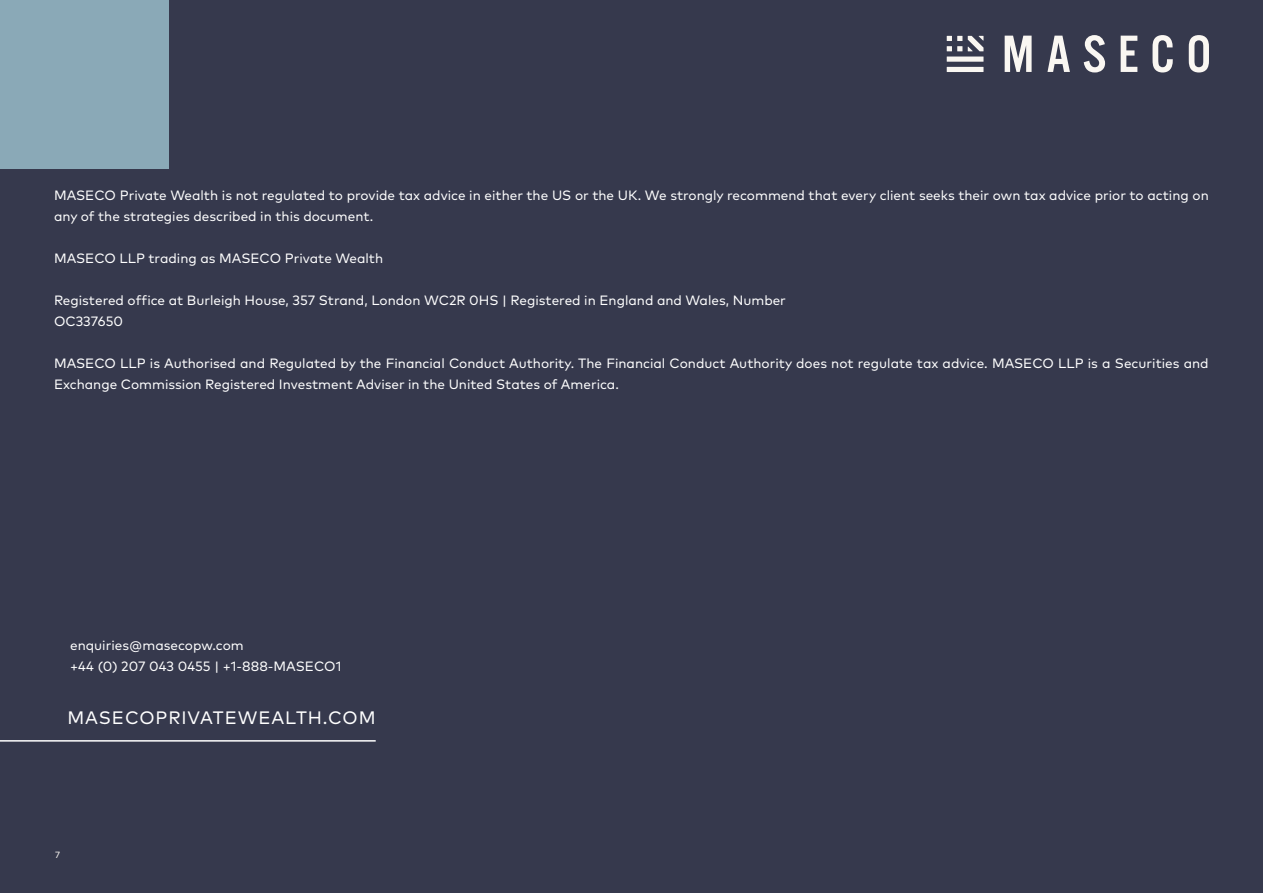
<style>
.page{position:relative;width:1263px;height:893px;background:#36394d}
.page>*{position:absolute;margin:0;border:0;box-sizing:border-box;transform-origin:0 0}
.t1{font:18px "Mark Pro";letter-spacing:.05em;color:#fff}
.t2{font:13.5px/21px "Mark Pro";color:#fff}
.t3{font:9px "Mark Pro";color:#faf7f2}
</style>
<div class="page">
<svg style="left:947px;top:36px;width:15px;height:15px"></svg>
<svg style="left:968px;top:36px;width:15px;height:15px"></svg>
<div style="left:947px;top:57px;width:36px;height:5px;background:#faf7f2"></div>
<div style="left:947px;top:67px;width:36px;height:5px;background:#faf7f2"></div>
<svg style="left:1121px;top:36px;width:16px;height:36px"></svg>
<svg style="left:1152px;top:35px;width:21px;height:37px"></svg>
<svg style="left:1189px;top:35px;width:20px;height:37px"></svg>
<svg style="left:1047px;top:36px;width:23px;height:36px"></svg>
<svg style="left:1005px;top:36px;width:26px;height:36px"></svg>
<svg style="left:1084px;top:35px;width:21px;height:37px"></svg>
<div style="left:0;top:0;width:169px;height:169px;background:#8aa9b7"></div>
<hr style="left:0;top:740px;width:376px;height:2px;background:#fff">
<p class="t2" style="left:54px;top:184px;width:1156px">MASECO Private Wealth is not regulated to provide tax advice in either the US or the UK. We strongly recommend that every client seeks their own tax advice prior to acting on any of the strategies described in this document.</p>
<p class="t2" style="left:54px;top:247px;width:331px">MASECO LLP trading as MASECO Private Wealth</p>
<p class="t2" style="left:54px;top:289px;width:733px">Registered office at Burleigh House, 357 Strand, London WC2R 0HS | Registered in England and Wales, Number</p>
<p class="t2" style="left:54px;top:310px;width:71px">OC337650</p>
<p class="t2" style="left:54px;top:352px;width:1156px">MASECO LLP is Authorised and Regulated by the Financial Conduct Authority. The Financial Conduct Authority does not regulate tax advice. MASECO LLP is a Securities and<br>Exchange Commission Registered Investment Adviser in the United States of America.</p>
<p class="t2" style="left:70px;top:634px;width:175px">enquiries@masecopw.com</p>
<p class="t2" style="left:70px;top:655px;width:273px">+44 (0) 207 043 0455 | +1-888-MASECO1</p>
<h1 class="t1" style="left:68px;top:704px;width:310px">MASECOPRIVATEWEALTH.COM</h1>
<p class="t3" style="left:55px;top:848px;width:6px">7</p>
</div>
